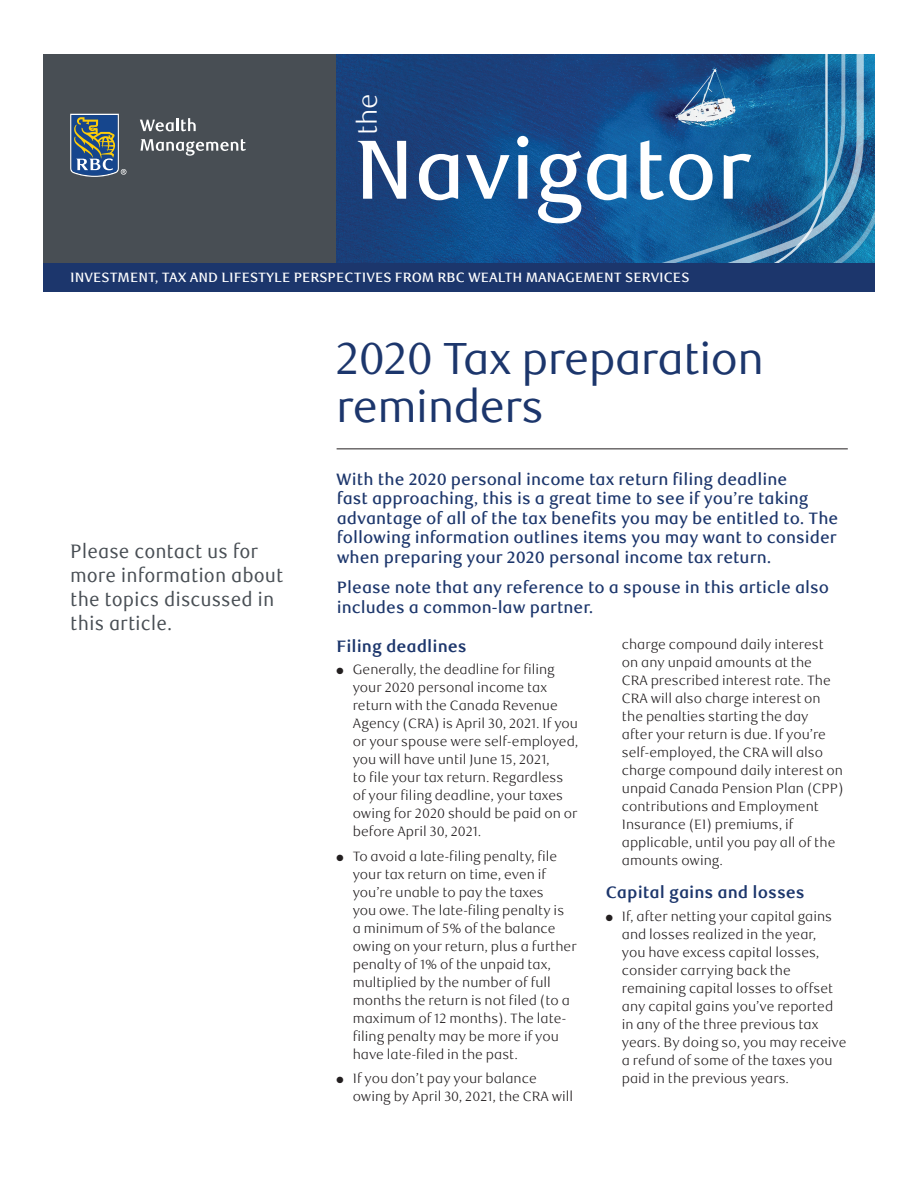
<style>
.page{position:relative;width:918px;height:1188px;background:#fff}
.page>*{position:absolute;margin:0;border:0;box-sizing:border-box;transform-origin:0 0}
.t1{font:500 84px "RBC Text";letter-spacing:-.01em;color:#fff}
.t2{font:45px/48px "RBC Display";color:#1c366c}
.t3{font:300 27px "RBC Text";color:#fff}
.t4{font:19.5px/24px "RBC Text Cond";color:#484e54}
.t5{font:500 16.5px/19.5px "RBC Text";color:#1c366c}
.t6{font:700 16.5px "RBC Text";color:#1c366c}
.t7{font:300 13.5px/18px "RBC Text";color:#231f20}
.t8{font:500 13.5px "RBC Text";color:#fff}
</style>
<div class="page">
<div style="left:43px;top:54px;width:294px;height:211px;background:#484e54"></div>
<svg style="left:70px;top:114px;width:56px;height:63px;background:#5a707e"></svg>
<svg style="left:140px;top:118px;width:56px;height:13px"></svg>
<svg style="left:141px;top:139px;width:105px;height:17px"></svg>
<img style="left:337px;top:54px;width:107px;height:210px">
<svg style="left:864px;top:54px;width:11px;height:210px;background:#1772a4"></svg>
<svg style="left:444px;top:54px;width:420px;height:210px;background:#1b5a94"></svg>
<div style="left:43px;top:264px;width:832px;height:28px;background:#1c366c"></div>
<hr style="left:337px;top:449px;width:511px;height:1px;background:#231f20">
<h3 class="t3" style="left:352px;top:135px;width:43px;rotate:-90deg">the</h3>
<h1 class="t1" style="left:354px;top:120px;width:399px">Navigator</h1>
<p class="t8" style="left:70px;top:270px;width:621px">INVESTMENT, TAX AND LIFESTYLE PERSPECTIVES FROM RBC WEALTH MANAGEMENT SERVICES</p>
<h3 class="t4" style="left:70px;top:540px;width:215px">Please contact us for more information about the topics discussed in this article.</h3>
<h2 class="t2" style="left:337px;top:335px;width:428px">2020 Tax preparation reminders</h2>
<p class="t5" style="left:336px;top:470px;width:504px">With the 2020 personal income tax return filing deadline<br>fast approaching, this is a great time to see if you’re taking advantage of all of the tax benefits you may be entitled to. The following information outlines items you may want to consider when preparing your 2020 personal income tax return.</p>
<p class="t5" style="left:337px;top:578px;width:494px">Please note that any reference to a spouse in this article also includes a common-law partner.</p>
<p class="t6" style="left:337px;top:636px;width:132px">Filing deadlines</p>
<p class="t7" style="left:353px;top:661px;width:227px;text-indent:-16px">● Generally, the deadline for filing your 2020 personal income tax return with the Canada Revenue<br>Agency (CRA) is April 30, 2021. If you or your spouse were self-employed, you will have until June 15, 2021,<br>to file your tax return. Regardless of your filing deadline, your taxes owing for 2020 should be paid on or before April 30, 2021.</p>
<p class="t7" style="left:353px;top:847px;width:225px;text-indent:-16px">● To avoid a late-filing penalty, file your tax return on time, even if you’re unable to pay the taxes<br>you owe. The late-filing penalty is<br>a minimum of 5% of the balance owing on your return, plus a further penalty of 1% of the unpaid tax, multiplied by the number of full months the return is not filed (to a maximum of 12 months). The late&shy;filing penalty may be more if you have late-filed in the past.</p>
<p class="t7" style="left:353px;top:1070px;width:222px;text-indent:-16px">● If you don’t pay your balance owing by April 30, 2021, the CRA will</p>
<p class="t7" style="left:622px;top:636px;width:223px">charge compound daily interest<br>on any unpaid amounts at the<br>CRA prescribed interest rate. The<br>CRA will also charge interest on the penalties starting the day<br>after your return is due. If you’re self-employed, the CRA will also charge compound daily interest on unpaid Canada Pension Plan (CPP) contributions and Employment<br>Insurance (EI) premiums, if applicable, until you pay all of the amounts owing.</p>
<p class="t6" style="left:606px;top:883px;width:201px">Capital gains and losses</p>
<p class="t7" style="left:622px;top:907px;width:226px;text-indent:-16px">● If, after netting your capital gains and losses realized in the year,<br>you have excess capital losses, consider carrying back the remaining capital losses to offset any capital gains you’ve reported in any of the three previous tax years. By doing so, you may receive a refund of some of the taxes you paid in the previous years.</p>
</div>
